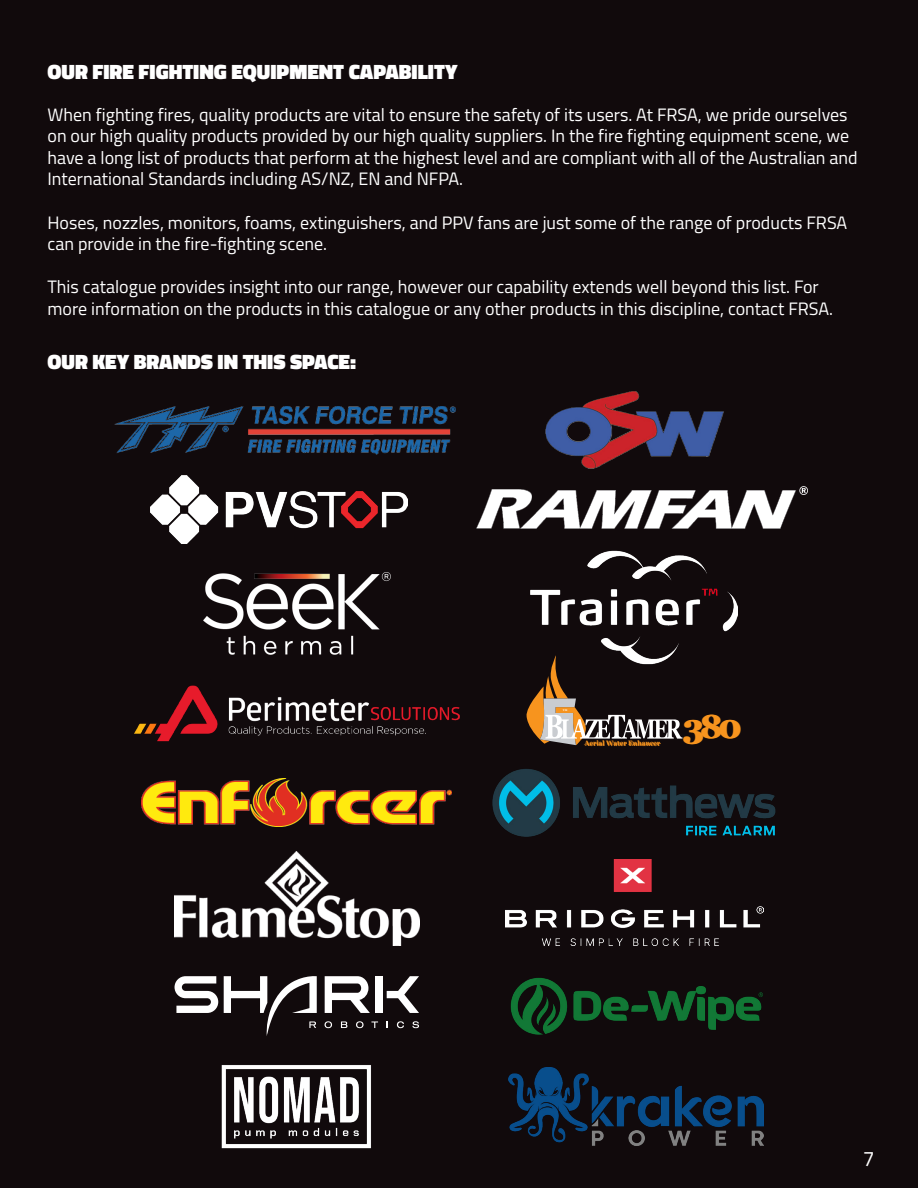
<style>
.page{position:relative;width:918px;height:1188px;background:#110a0c}
.page>*{position:absolute;margin:0;border:0;box-sizing:border-box;transform-origin:0 0}
.t1{font:700 33.15px "Georgia";color:#f7941e}
.t2{font:900 21px "Titillium Web";color:#fff}
.t3{font:21px "Titillium Web";color:#fff}
.t4{font:18px/21.6px "Titillium Web";color:#fff}
.t5{font:700 6.45px "Georgia";color:#f7941e}
.t6{font:700 2.55px "Georgia";color:#fff}
</style>
<div class="page">
<img style="left:114px;top:407px;width:341px;height:48px">
<img style="left:545px;top:391px;width:179px;height:78px">
<img style="left:151px;top:476px;width:257px;height:67px">
<img style="left:477px;top:487px;width:330px;height:42px">
<img style="left:530px;top:550px;width:207px;height:105px">
<img style="left:142px;top:778px;width:310px;height:49px">
<img style="left:134px;top:685px;width:326px;height:57px">
<img style="left:492px;top:769px;width:284px;height:68px">
<img style="left:175px;top:852px;width:244px;height:94px">
<svg style="left:527px;top:655px;width:156px;height:90px"></svg>
<img style="left:203px;top:572px;width:187px;height:82px">
<img style="left:506px;top:859px;width:258px;height:87px">
<svg style="left:325px;top:1021px;width:7px;height:7px"></svg>
<svg style="left:341px;top:1021px;width:6px;height:7px"></svg>
<svg style="left:356px;top:1021px;width:8px;height:7px"></svg>
<svg style="left:371px;top:1021px;width:7px;height:7px"></svg>
<svg style="left:397px;top:1021px;width:7px;height:7px"></svg>
<svg style="left:412px;top:1021px;width:7px;height:7px"></svg>
<div style="left:376px;top:976px;width:7px;height:37px;background:#fff"></div>
<svg style="left:387px;top:976px;width:32px;height:37px"></svg>
<svg style="left:175px;top:976px;width:43px;height:37px"></svg>
<svg style="left:325px;top:976px;width:45px;height:37px"></svg>
<svg style="left:224px;top:976px;width:93px;height:60px"></svg>
<img style="left:510px;top:977px;width:253px;height:58px">
<img style="left:221px;top:1065px;width:150px;height:84px">
<img style="left:508px;top:1068px;width:256px;height:78px">
<p class="t2" style="left:48px;top:56px;width:411px">OUR FIRE FIGHTING EQUIPMENT CAPABILITY</p>
<p class="t4" style="left:48px;top:103px;width:812px">When fighting fires, quality products are vital to ensure the safety of its users. At FRSA, we pride ourselves on our high quality products provided by our high quality suppliers. In the fire fighting equipment scene, we have a long list of products that perform at the highest level and are compliant with all of the Australian and International Standards including AS/NZ, EN and NFPA.</p>
<p class="t4" style="left:48px;top:211px;width:801px">Hoses, nozzles, monitors, foams, extinguishers, and PPV fans are just some of the range of products FRSA can provide in the fire-fighting scene.</p>
<p class="t4" style="left:48px;top:275px;width:787px">This catalogue provides insight into our range, however our capability extends well beyond this list. For more information on the products in this catalogue or any other products in this discipline, contact FRSA.</p>
<p class="t2" style="left:48px;top:346px;width:310px">OUR KEY BRANDS IN THIS SPACE:</p>
<p class="t6" style="left:563px;top:708px;width:6px">T M</p>
<p class="t5" style="left:585px;top:739px;width:77px">Aerial Water Enhancer</p>
<p class="t1" style="left:683px;top:705px;width:60px">380</p>
<p class="t3" style="left:863px;top:1144px;width:13px">7</p>
</div>
